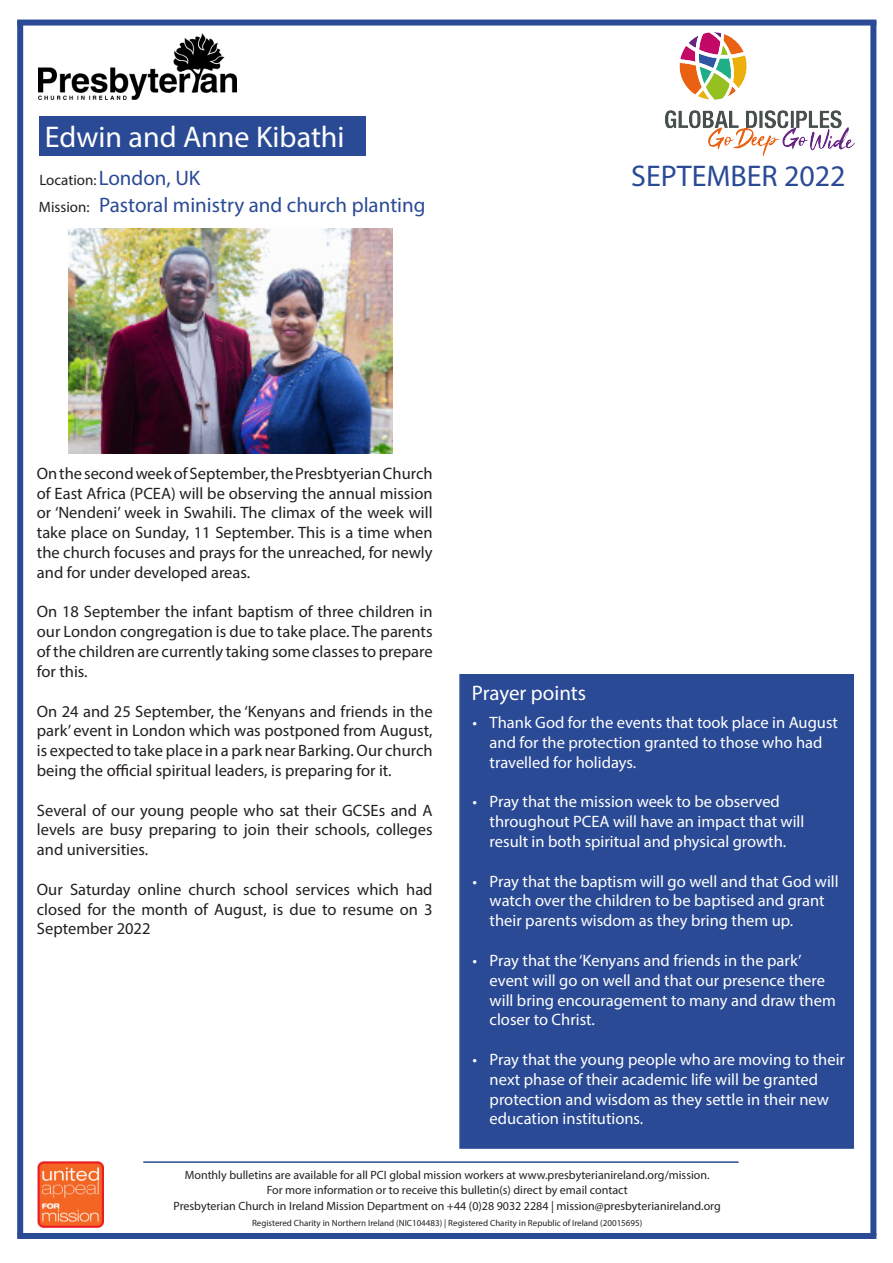
<style>
.page{position:relative;width:893px;height:1263px;background:#fff}
.page>*{position:absolute;margin:0;border:0;box-sizing:border-box;transform-origin:0 0}
.t1{font:30px "Myriad Pro";color:#fff}
.t2{font:30px "Myriad Pro";color:#2a4a95}
.t3{font:21px "Myriad Pro";color:#2a4a95}
.t4{font:21px "Myriad Pro";color:#fff}
.t5{font:16.5px/19.8px "Myriad Pro";color:#231f20;text-align:justify}
.t6{font:16.5px/19.8px "Myriad Pro";color:#fff}
.t7{font:15px "Myriad Pro";color:#231f20}
.t8{font:12px "Myriad Pro";color:#231f20}
.t9{font:9px "Myriad Pro";color:#231f20}
.s1{font-size:21px;color:#2a4a95}
.s2{font-size:15px;color:#231f20}
</style>
<div class="page">
<img style="left:38px;top:1162px;width:65px;height:65px">
<hr style="left:143px;top:1161px;width:596px;height:2px;background:#2a4a95">
<img style="left:39px;top:33px;width:197px;height:66px">
<div style="left:39px;top:117px;width:327px;height:39px;background:#2a4a95"></div>
<img style="left:665px;top:33px;width:189px;height:122px">
<img style="left:69px;top:228px;width:323px;height:225px">
<div style="left:459px;top:674px;width:395px;height:475px;background:#2a4a95;border:2px solid #2a4a95"></div>
<div style="left:17px;top:21px;width:6px;height:1213px;background:#2a4a95"></div>
<div style="left:870px;top:21px;width:6px;height:1215px;background:#2a4a95"></div>
<div style="left:17px;top:20px;width:859px;height:6px;background:#2a4a95"></div>
<div style="left:17px;top:1233px;width:859px;height:6px;background:#2a4a95"></div>
<p class="t1" style="left:45px;top:119px;width:301px">Edwin and Anne Kibathi</p>
<p class="t7" style="left:39px;top:170px;width:162px">Location:<span class="s1">London, UK</span></p>
<p class="t3" style="left:39px;top:192px;width:388px"><span class="s2">Mission:</span> Pastoral ministry and church planting</p>
<p class="t2" style="left:631px;top:157px;width:216px">SEPTEMBER 2022</p>
<p class="t5" style="left:37px;top:463px;width:397px">On the second week of September, the Presbtyerian Church of East Africa (PCEA) will be observing the annual mission or ‘Nendeni’ week in Swahili. The climax of the week will take place on Sunday, 11 September. This is a time when the church focuses and prays for the unreached, for newly and for under developed areas.</p>
<p class="t5" style="left:37px;top:602px;width:397px">On 18 September the infant baptism of three children in our London congregation is due to take place. The parents of the children are currently taking some classes to prepare for this.</p>
<p class="t5" style="left:37px;top:701px;width:397px">On 24 and 25 September, the ‘Kenyans and friends in the park’ event in London which was postponed from August, is expected to take place in a park near Barking. Our church being the official spiritual leaders, is preparing for it.</p>
<p class="t5" style="left:37px;top:800px;width:397px">Several of our young people who sat their GCSEs and A levels are busy preparing to join their schools, colleges and universities.</p>
<p class="t5" style="left:37px;top:879px;width:397px">Our Saturday online church school services which had closed for the month of August, is due to resume on 3<br>September 2022</p>
<p class="t4" style="left:472px;top:680px;width:116px">Prayer points</p>
<p class="t6" style="left:490px;top:712px;width:350px;text-indent:-17px">• Thank God for the events that took place in August and for the protection granted to those who had travelled for holidays.</p>
<p class="t6" style="left:490px;top:792px;width:316px;text-indent:-17px">• Pray that the mission week to be observed throughout PCEA will have an impact that will result in both spiritual and physical growth.</p>
<p class="t6" style="left:490px;top:871px;width:350px;text-indent:-17px">• Pray that the baptism will go well and that God will watch over the children to be baptised and grant their parents wisdom as they bring them up.</p>
<p class="t6" style="left:490px;top:950px;width:348px;text-indent:-17px">• Pray that the ‘Kenyans and friends in the park’ event will go on well and that our presence there will bring encouragement to many and draw them closer to Christ.</p>
<p class="t6" style="left:490px;top:1049px;width:357px;text-indent:-17px">• Pray that the young people who are moving to their next phase of their academic life will be granted protection and wisdom as they settle in their new education institutions.</p>
<p class="t8" style="left:185px;top:1168px;width:526px">Monthly bulletins are available for all PCI global mission workers at www.presbyterianireland.org/mission.</p>
<p class="t8" style="left:267px;top:1182px;width:362px">For more information or to receive this bulletin(s) direct by email contact</p>
<p class="t8" style="left:174px;top:1198px;width:549px">Presbyterian Church in Ireland Mission Department on +44 (0)28 9032 2284 | mission@presbyterianireland.org</p>
<p class="t9" style="left:252px;top:1217px;width:392px">Registered Charity in Northern Ireland (NIC104483) | Registered Charity in Republic of Ireland (20015695)</p>
</div>
